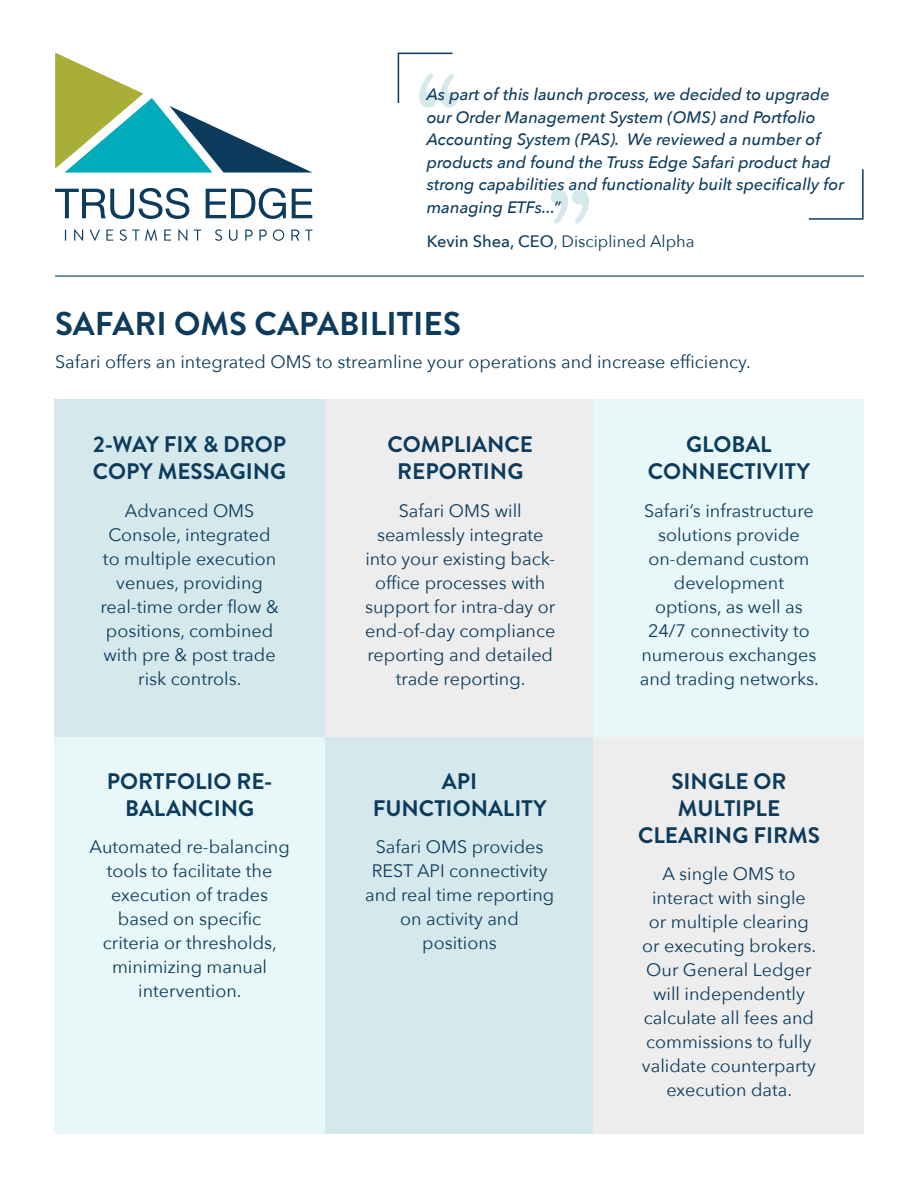
<style>
.page{position:relative;width:918px;height:1188px;background:#fff}
.page>*{position:absolute;margin:0;border:0;box-sizing:border-box;transform-origin:0 0}
.t1{font:115.5px "American Typewriter";color:#d5e9ec}
.t2{font:700 33px "Brandon Grotesque";color:#0c3b5d}
.t3{font:700 22.5px/27px "Brandon Grotesque";color:#0c3b5d;text-align:center}
.t4{font:18px/24px "Avenir Next";color:#0c3b5d;text-align:center}
.t5{font:italic 500 16.5px/22.5px "Avenir Next";color:#0c3b5d}
.t6{font:16.5px "Avenir Next";color:#0c3b5d}
.s1{font-weight:500}
</style>
<div class="page">
<div style="left:55px;top:722px;width:270px;height:412px;background:#e8f7f7"></div>
<svg style="left:55px;top:188px;width:134px;height:31px"></svg>
<svg style="left:206px;top:188px;width:80px;height:31px"></svg>
<svg style="left:292px;top:189px;width:20px;height:29px"></svg>
<svg style="left:74px;top:229px;width:9px;height:12px"></svg>
<svg style="left:90px;top:230px;width:10px;height:11px"></svg>
<svg style="left:106px;top:230px;width:7px;height:11px"></svg>
<svg style="left:120px;top:229px;width:37px;height:12px"></svg>
<svg style="left:164px;top:230px;width:7px;height:11px"></svg>
<svg style="left:178px;top:229px;width:9px;height:12px"></svg>
<svg style="left:194px;top:230px;width:7px;height:11px"></svg>
<svg style="left:215px;top:229px;width:7px;height:12px"></svg>
<svg style="left:229px;top:230px;width:8px;height:11px"></svg>
<svg style="left:245px;top:230px;width:8px;height:11px"></svg>
<svg style="left:259px;top:230px;width:8px;height:11px"></svg>
<svg style="left:273px;top:229px;width:11px;height:12px"></svg>
<svg style="left:291px;top:230px;width:8px;height:11px"></svg>
<svg style="left:305px;top:230px;width:7px;height:11px"></svg>
<svg style="left:55px;top:53px;width:257px;height:120px"></svg>
<div style="left:54px;top:400px;width:271px;height:337px;background:#d5e9ec"></div>
<div style="left:325px;top:722px;width:269px;height:412px;background:#d5e9ec"></div>
<div style="left:325px;top:400px;width:270px;height:337px;background:#ededed"></div>
<div style="left:594px;top:722px;width:270px;height:412px;background:#ededed"></div>
<div style="left:594px;top:400px;width:270px;height:337px;background:#e8f7f7"></div>
<svg style="left:397px;top:52px;width:56px;height:51px"></svg>
<svg style="left:808px;top:169px;width:56px;height:51px"></svg>
<hr style="left:55px;top:275px;width:809px;height:2px;background:#0c3b5d">
<h1 class="t1" style="left:413px;top:28px;width:52px">“</h1>
<p class="t5" style="left:427px;top:83px;width:419px">As part of this launch process, we decided to upgrade our Order Management System (OMS) and Portfolio Accounting System (PAS). We reviewed a number of products and found the Truss Edge Safari product had strong capabilities and functionality built specifically for managing ETFs...”</p>
<p class="t6" style="left:427px;top:228px;width:269px"><span class="s1">Kevin Shea, CEO</span>, Disciplined Alpha</p>
<h1 class="t1" style="left:596px;top:269px;width:52px;rotate:-180deg">“</h1>
<h2 class="t2" style="left:55px;top:300px;width:407px">SAFARI OMS CAPABILITIES</h2>
<p class="t4" style="left:55px;top:349px;width:697px">Safari offers an integrated OMS to streamline your operations and increase efficiency.</p>
<p class="t3" style="left:93px;top:431px;width:195px;text-align:left">2-WAY FIX &amp; DROP<br>COPY MESSAGING</p>
<p class="t4" style="left:100px;top:498px;width:180px">Advanced OMS<br>Console, integrated to multiple execution venues, providing real-time order flow &amp; positions, combined with pre &amp; post trade risk controls.</p>
<p class="t3" style="left:107px;top:768px;width:167px">PORTFOLIO RE-<br>BALANCING</p>
<p class="t4" style="left:89px;top:834px;width:202px">Automated re-balancing tools to facilitate the execution of trades based on specific criteria or thresholds, minimizing manual intervention.</p>
<p class="t3" style="left:387px;top:431px;width:147px">COMPLIANCE<br>REPORTING</p>
<p class="t4" style="left:365px;top:498px;width:192px">Safari OMS will seamlessly integrate into your existing back&shy;office processes with support for intra-day or end-of-day compliance reporting and detailed trade reporting.</p>
<p class="t3" style="left:373px;top:768px;width:175px">API<br>FUNCTIONALITY</p>
<p class="t4" style="left:365px;top:834px;width:191px">Safari OMS provides<br>REST API connectivity and real time reporting on activity and positions</p>
<p class="t3" style="left:648px;top:431px;width:164px">GLOBAL<br>CONNECTIVITY</p>
<p class="t4" style="left:640px;top:498px;width:181px">Safari’s infrastructure solutions provide on-demand custom development options, as well as<br>24/7 connectivity to numerous exchanges and trading networks.</p>
<p class="t3" style="left:638px;top:768px;width:183px">SINGLE OR<br>MULTIPLE<br>CLEARING FIRMS</p>
<p class="t4" style="left:642px;top:861px;width:176px">A single OMS to interact with single or multiple clearing or executing brokers.<br>Our General Ledger will independently calculate all fees and commissions to fully validate counterparty execution data.</p>
</div>
